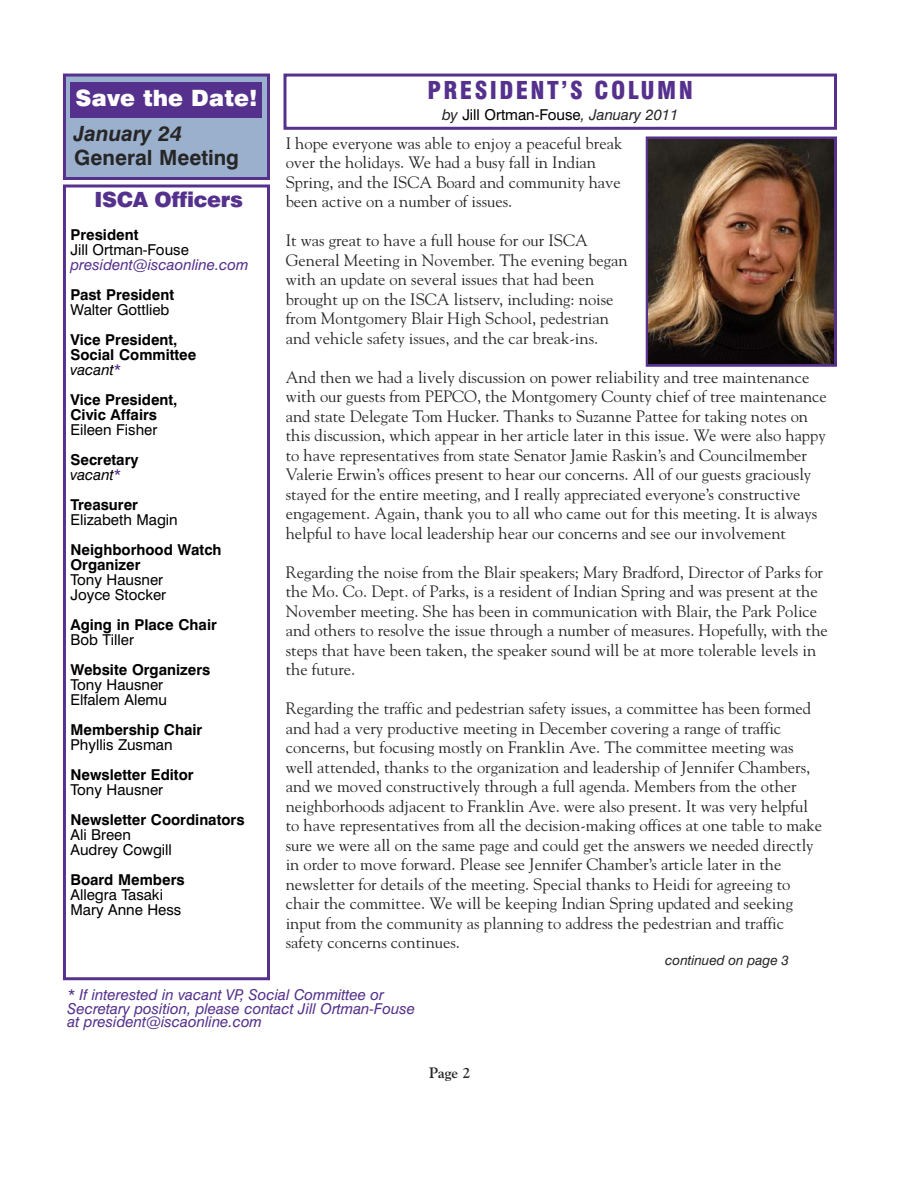
<style>
.page{position:relative;width:918px;height:1188px;background:#fff}
.page>*{position:absolute;margin:0;border:0;box-sizing:border-box;transform-origin:0 0}
.t1{font:900 condensed 24px "Swiss 721 BT";letter-spacing:.1em;color:#55318d}
.t2{font:900 22.5px "Swiss 721 BT";color:#fff}
.t3{font:700 21px "Swiss 721 BT";color:#272627}
.t4{font:900 21px "Swiss 721 BT";letter-spacing:-.015em;color:#55318d}
.t5{font:italic 700 21px "Swiss 721 BT";color:#272627}
.t6{font:16.5px/19.5px "Goudy";color:#272627}
.t7{font:700 15px/15px "Swiss 721 BT";color:#000}
.t8{font:15px/15px "Swiss 721 BT";color:#000}
.t9{font:italic 15px/13.5px "Swiss 721 BT";color:#55318d}
.t10{font:700 15px "Goudy";color:#272627}
.t11{font:italic 13.5px "Swiss 721 BT";color:#272627}
.s1{font-weight:400;font-style:italic}
.s2{font-weight:400;color:#55318d}
.s3{font-style:italic;color:#272627}
</style>
<div class="page">
<div style="left:646px;top:136px;width:191px;height:231px;border:3px solid #55318d"></div>
<img style="left:649px;top:139px;width:185px;height:225px">
<div style="left:66px;top:77px;width:201px;height:100px;background:#9ab0cd"></div>
<div style="left:63px;top:74px;width:207px;height:106px;border:3px solid #55318d"></div>
<div style="left:70px;top:82px;width:192px;height:36px;background:#55318d"></div>
<div style="left:63px;top:184px;width:207px;height:796px;border:3px solid #55318d"></div>
<div style="left:283px;top:74px;width:554px;height:56px;border:3px solid #55318d"></div>
<h2 class="t2" style="left:76px;top:84px;width:183px">Save the Date!</h2>
<p class="t5" style="left:74px;top:121px;width:109px">January 24</p>
<p class="t3" style="left:74px;top:145px;width:166px">General Meeting</p>
<p class="t4" style="left:95px;top:187px;width:150px">ISCA Officers</p>
<p class="t7" style="left:70px;top:227px;width:70px">President</p>
<p class="t8" style="left:70px;top:242px;width:120px">Jill Ortman-Fouse</p>
<p class="t9" style="left:70px;top:258px;width:180px">president@iscaonline.com</p>
<p class="t7" style="left:70px;top:287px;width:105px">Past President</p>
<p class="t8" style="left:70px;top:302px;width:101px">Walter Gottlieb</p>
<p class="t7" style="left:70px;top:332px;width:127px">Vice President,<br>Social Committee <span class="s1">vacant</span><span class="s2">*</span></p>
<p class="t7" style="left:70px;top:392px;width:109px">Vice President,<br>Civic Affairs</p>
<p class="t8" style="left:70px;top:422px;width:88px">Eileen Fisher</p>
<p class="t7" style="left:70px;top:452px;width:70px">Secretary <span class="s1">vacant</span><span class="s2">*</span></p>
<p class="t7" style="left:70px;top:497px;width:69px">Treasurer</p>
<p class="t8" style="left:70px;top:512px;width:109px">Elizabeth Magin</p>
<p class="t7" style="left:70px;top:542px;width:153px">Neighborhood Watch<br>Organizer</p>
<p class="t8" style="left:70px;top:572px;width:97px">Tony Hausner<br>Joyce Stocker</p>
<p class="t7" style="left:70px;top:617px;width:148px">Aging in Place Chair</p>
<p class="t8" style="left:70px;top:632px;width:65px">Bob Tiller</p>
<p class="t7" style="left:70px;top:662px;width:141px">Website Organizers</p>
<p class="t8" style="left:70px;top:677px;width:98px">Tony Hausner<br>Elfalem Alemu</p>
<p class="t7" style="left:70px;top:722px;width:133px">Membership Chair</p>
<p class="t8" style="left:70px;top:737px;width:104px">Phyllis Zusman</p>
<p class="t7" style="left:70px;top:767px;width:125px">Newsletter Editor</p>
<p class="t8" style="left:70px;top:782px;width:94px">Tony Hausner</p>
<p class="t7" style="left:70px;top:812px;width:176px">Newsletter Coordinators</p>
<p class="t8" style="left:70px;top:827px;width:103px">Ali Breen<br>Audrey Cowgill</p>
<p class="t7" style="left:70px;top:872px;width:116px">Board Members</p>
<p class="t8" style="left:70px;top:887px;width:112px">Allegra Tasaki<br>Mary Anne Hess</p>
<h1 class="t1" style="left:427px;top:76px;width:267px">PRESIDENT’S COLUMN</h1>
<p class="t8" style="left:442px;top:107px;width:238px"><span class="s3">by</span> Jill Ortman-Fouse<span class="s3">, January 2011</span></p>
<p class="t6" style="left:286px;top:133px;width:338px">I hope everyone was able to enjoy a peaceful break over the holidays. We had a busy fall in Indian Spring, and the ISCA Board and community have been active on a number of issues.</p>
<p class="t6" style="left:286px;top:230px;width:344px">It was great to have a full house for our ISCA General Meeting in November. The evening began with an update on several issues that had been brought up on the ISCA listserv, including: noise from Montgomery Blair High School, pedestrian and vehicle safety issues, and the car break-ins.</p>
<p class="t6" style="left:286px;top:367px;width:543px">And then we had a lively discussion on power reliability and tree maintenance with our guests from PEPCO, the Montgomery County chief of tree maintenance and state Delegate Tom Hucker. Thanks to Suzanne Pattee for taking notes on this discussion, which appear in her article later in this issue. We were also happy to have representatives from state Senator Jamie Raskin’s and Councilmember Valerie Erwin’s offices present to hear our concerns. All of our guests graciously stayed for the entire meeting, and I really appreciated everyone’s constructive engagement. Again, thank you to all who came out for this meeting. It is always helpful to have local leadership hear our concerns and see our involvement</p>
<p class="t6" style="left:286px;top:562px;width:544px">Regarding the noise from the Blair speakers; Mary Bradford, Director of Parks for the Mo. Co. Dept. of Parks, is a resident of Indian Spring and was present at the November meeting. She has been in communication with Blair, the Park Police and others to resolve the issue through a number of measures. Hopefully, with the steps that have been taken, the speaker sound will be at more tolerable levels in the future.</p>
<p class="t6" style="left:286px;top:698px;width:538px">Regarding the traffic and pedestrian safety issues, a committee has been formed and had a very productive meeting in December covering a range of traffic concerns, but focusing mostly on Franklin Ave. The committee meeting was well attended, thanks to the organization and leadership of Jennifer Chambers, and we moved constructively through a full agenda. Members from the other neighborhoods adjacent to Franklin Ave. were also present. It was very helpful to have representatives from all the decision-making offices at one table to make sure we were all on the same page and could get the answers we needed directly in order to move forward. Please see Jennifer Chamber’s article later in the newsletter for details of the meeting. Special thanks to Heidi for agreeing to chair the committee. We will be keeping Indian Spring updated and seeking input from the community as planning to address the pedestrian and traffic safety concerns continues.</p>
<p class="t11" style="left:665px;top:952px;width:125px">continued on page 3</p>
<p class="t9" style="left:67px;top:988px;width:349px">* If interested in vacant VP, Social Committee or<br>Secretary position, please contact Jill Ortman-Fouse at president@iscaonline.com</p>
<p class="t10" style="left:429px;top:1064px;width:43px">Page 2</p>
</div>
